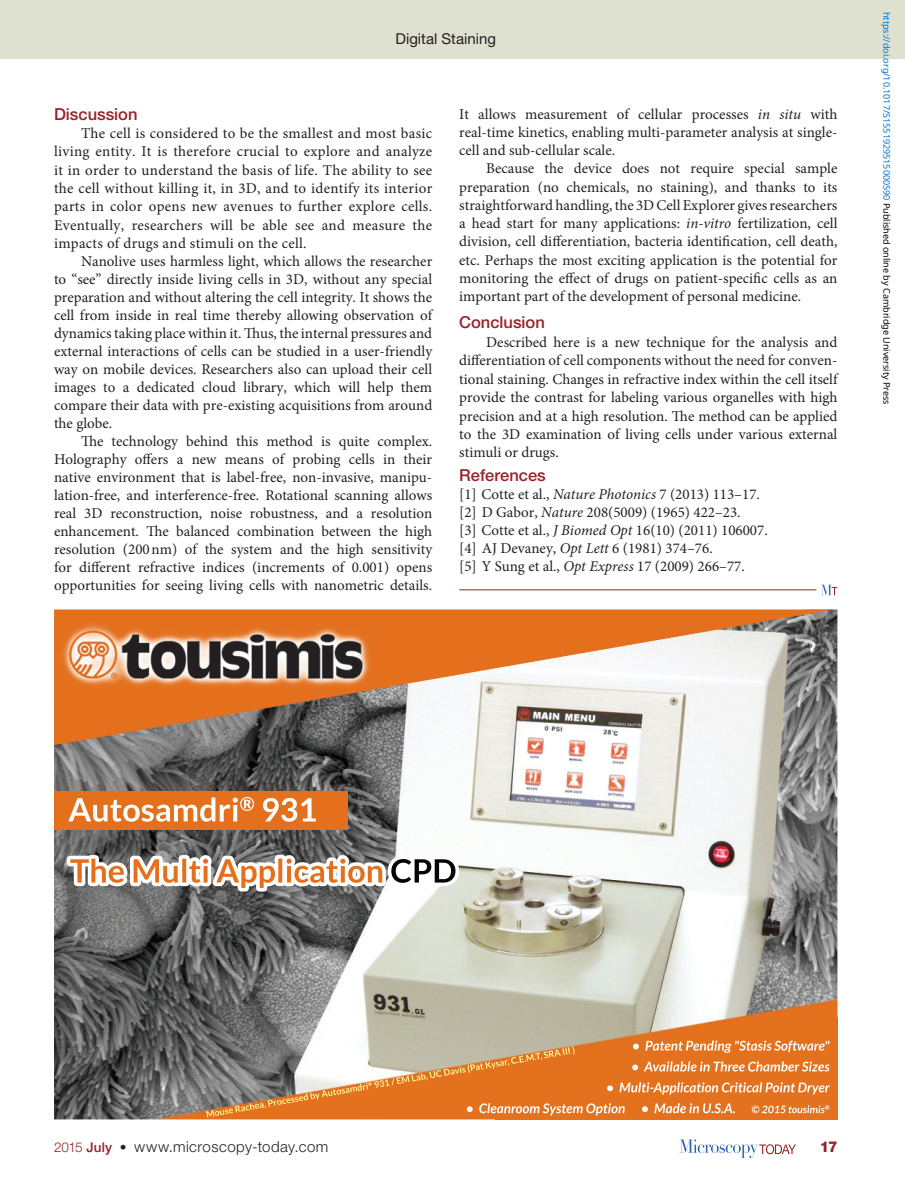
<style>
.page{position:relative;width:905px;height:1188px;background:#fff}
.page>*{position:absolute;margin:0;border:0;box-sizing:border-box;transform-origin:0 0}
.pSec1ttl{font:500 16.5px "Helvetica Neue LT Std";color:#98212a}
.pPara{font:15px/18px "Minion Pro";color:#231f20;text-align:justify}
.pFirstpara{font:15px/18.3px "Minion Pro";letter-spacing:.01em;color:#231f20;text-align:justify}
.pReference{font:15px "Minion Pro";color:#231f20}
.pReferenceLast{font:15px "Minion Pro";color:#231f20}
.t1{font:300 15px "Helvetica Neue LT Std";letter-spacing:.03em;color:#231f20}
.t2{font:15px "Helvetica Neue LT Std";color:#231f20}
.t3{font:800 15px "Helvetica Neue LT Std";color:#98212a}
.t4{font:9px "Noto Sans";color:#0172cf}
.s1{font-style:italic}
.s2{color:#000}
.s3{font-size:13.5px;color:#98212a}
.s4{font-weight:500;font-size:13.5px;color:#98212a}
.s5{font-weight:500;font-size:13.5px}
</style>
<div class="page">
<svg style="left:679px;top:1139px;width:116px;height:19px"></svg>
<div style="left:0;top:0;width:904px;height:58px;background:#dfe1d0"></div>
<hr style="left:459px;top:589px;width:357px;height:1px;background:#98212a">
<svg style="left:821px;top:585px;width:16px;height:10px"></svg>
<img style="left:54px;top:609px;width:783px;height:510px">
<img style="left:707px;top:1041px;width:85px;height:11px">
<img style="left:669px;top:1061px;width:141px;height:11px">
<img style="left:638px;top:1082px;width:144px;height:10px">
<img style="left:790px;top:1083px;width:38px;height:9px">
<img style="left:482px;top:1103px;width:210px;height:10px">
<img style="left:711px;top:1103px;width:24px;height:10px">
<img style="left:751px;top:1105px;width:78px;height:8px">
<img style="left:229px;top:1106px;width:21px;height:6px">
<img style="left:249px;top:1103px;width:16px;height:7px">
<svg style="left:291px;top:1096px;width:12px;height:6px"></svg>
<img style="left:332px;top:1088px;width:18px;height:7px">
<img style="left:368px;top:1079px;width:21px;height:9px">
<img style="left:396px;top:1073px;width:29px;height:11px">
<img style="left:459px;top:1064px;width:21px;height:9px">
<img style="left:485px;top:1057px;width:32px;height:12px">
<img style="left:527px;top:1048px;width:40px;height:12px">
<svg style="left:568px;top:1046px;width:6px;height:9px"></svg>
<img style="left:213px;top:855px;width:173px;height:37px">
<img style="left:91px;top:859px;width:363px;height:24px">
<img style="left:54px;top:791px;width:293px;height:38px">
<img style="left:200px;top:797px;width:93px;height:25px">
<img style="left:54px;top:609px;width:779px;height:136px">
<p class="t2" style="left:395px;top:30px;width:102px">Digital Staining</p>
<p class="pSec1ttl" style="left:54px;top:104px;width:85px">Discussion</p>
<p class="pFirstpara" style="left:54px;top:124px;width:380px;text-indent:27px">The cell is considered to be the smallest and most basic living entity. It is therefore crucial to explore and analyze it in order to understand the basis of life. The ability to see the cell without killing it, in 3D, and to identify its interior parts in color opens new avenues to further explore cells.<br>Eventually, researchers will be able see and measure the impacts of drugs and stimuli on the cell.</p>
<p class="pPara" style="left:54px;top:252px;width:380px;text-indent:27px">Nanolive uses harmless light, which allows the researcher to “see” directly inside living cells in 3D, without any special preparation and without altering the cell integrity. It shows the cell from inside in real time thereby allowing observation of dynamics taking place within it. Thus, the internal pressures and external interactions of cells can be studied in a user-friendly way on mobile devices. Researchers also can upload their cell images to a dedicated cloud library, which will help them compare their data with pre-existing acquisitions from around the globe.</p>
<p class="pPara" style="left:54px;top:432px;width:380px;text-indent:27px">The technology behind this method is quite complex.<br>Holography offers a new means of probing cells in their native environment that is label-free, non-invasive, manipu&shy;lation-free, and interference-free. Rotational scanning allows real 3D reconstruction, noise robustness, and a resolution enhancement. The balanced combination between the high resolution (200nm) of the system and the high sensitivity for different refractive indices (increments of 0.001) opens opportunities for seeing living cells with nanometric details.</p>
<p class="pPara" style="left:459px;top:105px;width:380px">It allows measurement of cellular processes <span class="s1">in situ</span> with real-time kinetics, enabling multi-parameter analysis at single&shy;cell and sub-cellular scale.</p>
<p class="pPara" style="left:459px;top:159px;width:380px;text-indent:27px">Because the device does not require special sample preparation (no chemicals, no staining), and thanks to its straightforward handling, the 3D Cell Explorer gives researchers a head start for many applications: <span class="s1">in-vitro</span> fertilization, cell division, cell differentiation, bacteria identification, cell death, etc. Perhaps the most exciting application is the potential for monitoring the effect of drugs on patient-specific cells as an important part of the development of personal medicine.</p>
<p class="pSec1ttl" style="left:459px;top:313px;width:87px">Conclusion</p>
<p class="pFirstpara" style="left:459px;top:333px;width:380px;text-indent:27px">Described here is a new technique for the analysis and differentiation of cell components without the need for conven&shy;tional staining. Changes in refractive index within the cell itself provide the contrast for labeling various organelles with high precision and at a high resolution. The method can be applied to the 3D examination of living cells under various external stimuli or drugs.</p>
<p class="pSec1ttl" style="left:459px;top:466px;width:88px">References</p>
<p class="pReference" style="left:459px;top:485px;width:302px">[1] Cotte et al., <span class="s1">Nature Photonics</span> 7 (2013) 113–17.</p>
<p class="pReference" style="left:459px;top:503px;width:283px">[2] D Gabor, <span class="s1">Nature</span> 208(5009) (1965) 422–23.</p>
<p class="pReference" style="left:459px;top:521px;width:310px">[3] Cotte et al., <span class="s1">J Biomed Opt</span> 16(10) (2011) 106007.</p>
<p class="pReference" style="left:459px;top:539px;width:255px">[4] AJ Devaney, <span class="s1">Opt Lett</span> 6 (1981) 374–76.</p>
<p class="pReferenceLast" style="left:459px;top:557px;width:287px">[5] Y Sung et al., <span class="s1">Opt Express</span> 17 (2009) 266–77.</p>
<p class="t4" style="left:893px;top:12px;width:394px;rotate:90deg">https://doi.org/10.1017/S1551929515000590 <span class="s2">Published online by Cambridge University Press</span></p>
<p class="t1" style="left:54px;top:1137px;width:276px"><span class="s3">2015</span> <span class="s4">July</span> <span class="s5">•</span> www.microscopy-today.com</p>
<p class="t3" style="left:819px;top:1138px;width:19px">17</p>
</div>
